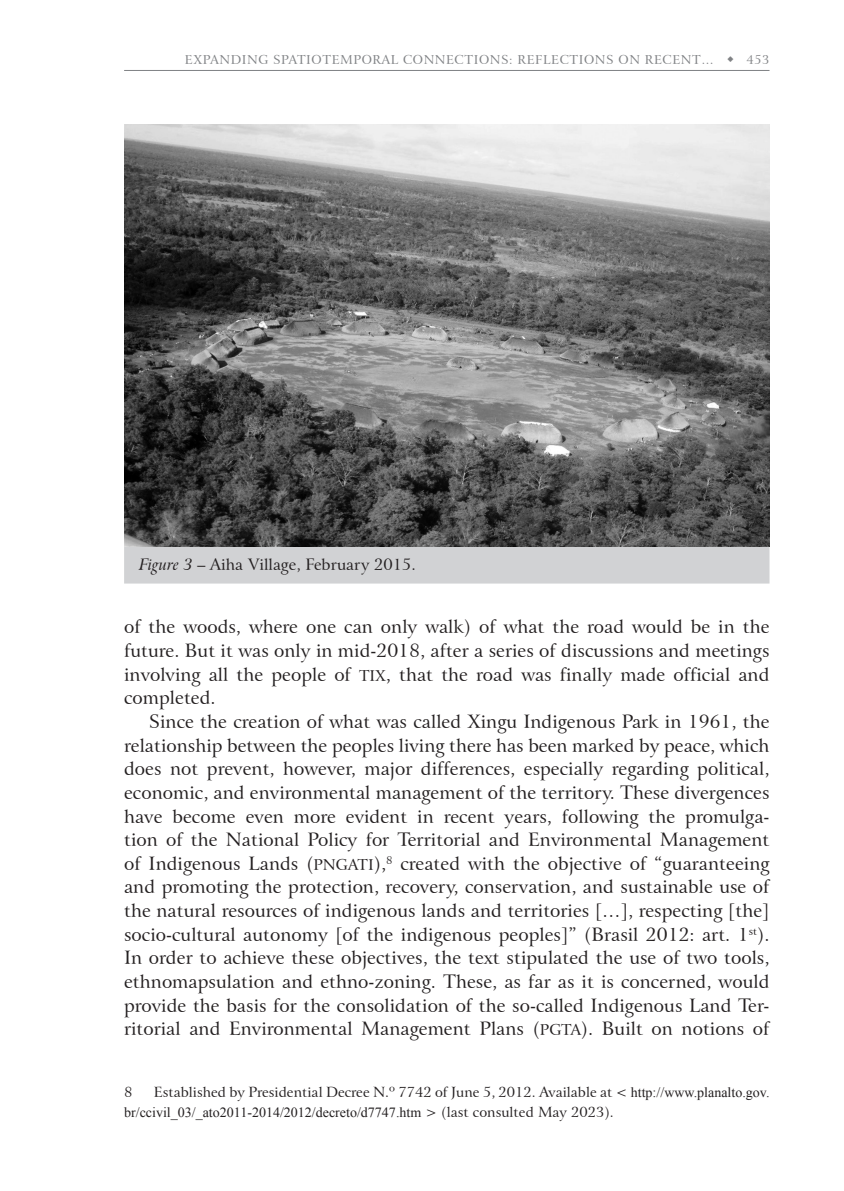
<style>
.page{position:relative;width:844px;height:1191px;background:#fff}
.page>*{position:absolute;margin:0;border:0;box-sizing:border-box;transform-origin:0 0}
.Texto_01{font:18.38px/23.6px "Arrus BT";color:#231f20;text-align:justify}
.Legendas_1_linha{font:15.75px "Arrus BT";color:#231f20}
.Notas{font:14px/19.2px "Arrus BT";color:#231f20}
.t1{font:12.25px "Arrus BT";letter-spacing:.05em;color:#808285}
.s1{font-style:italic}
.s2{font-size:14.88px}
.s3{font-family:"Times New Roman"}
</style>
<div class="page">
<hr style="left:124px;top:70px;width:645px;height:1px;background:#808285">
<div style="left:124px;top:545px;width:645px;height:38px;background:#d1d2d4"></div>
<img style="left:124px;top:124px;width:645px;height:423px">
<p class="t1" style="left:185px;top:52px;width:586px">EXPANDING SPATIOTEMPORAL CONNECTIONS: REFLECTIONS ON RECENT… ◆ 453</p>
<p class="Legendas_1_linha" style="left:139px;top:554px;width:278px"><span class="s1">Figure 3</span> – Aiha Village, February 2015.</p>
<p class="Texto_01" style="left:124px;top:615px;width:646px">of the woods, where one can only walk) of what the road would be in the future. But it was only in mid-2018, after a series of discussions and meetings involving all the people of <span class="s2">TIX</span>, that the road was finally made official and completed.</p>
<p class="Texto_01" style="left:124px;top:710px;width:646px;text-indent:25px">Since the creation of what was called Xingu Indigenous Park in 1961, the relationship between the peoples living there has been marked by peace, which does not prevent, however, major differences, especially regarding political, economic, and environmental management of the territory. These divergences have become even more evident in recent years, following the promulga&shy;tion of the National Policy for Territorial and Environmental Management of Indigenous Lands (<span class="s2">PNGATI</span>),<sup>8</sup> created with the objective of “guaranteeing and promoting the protection, recovery, conservation, and sustainable use of the natural resources of indigenous lands and territories […], respecting [the] socio-cultural autonomy [of the indigenous peoples]” (Brasil 2012: art. 1<sup>st</sup>).<br>In order to achieve these objectives, the text stipulated the use of two tools, ethnomapsulation and ethno-zoning. These, as far as it is concerned, would provide the basis for the consolidation of the so-called Indigenous Land Ter&shy;ritorial and Environmental Management Plans (<span class="s2">PGTA</span>). Built on notions of</p>
<p class="Notas" style="left:124px;top:1083px;width:646px;text-indent:30px">Established by Presidential Decree N.º 7742 of June 5, 2012. Available at &lt; <span class="s3">http://www.planalto.gov. br/ccivil_03/_ato2011-2014/2012/decreto/d7747.htm</span> &gt; (last consulted May 2023).</p>
<p class="Notas" style="left:124px;top:1083px;width:10px">8</p>
</div>
